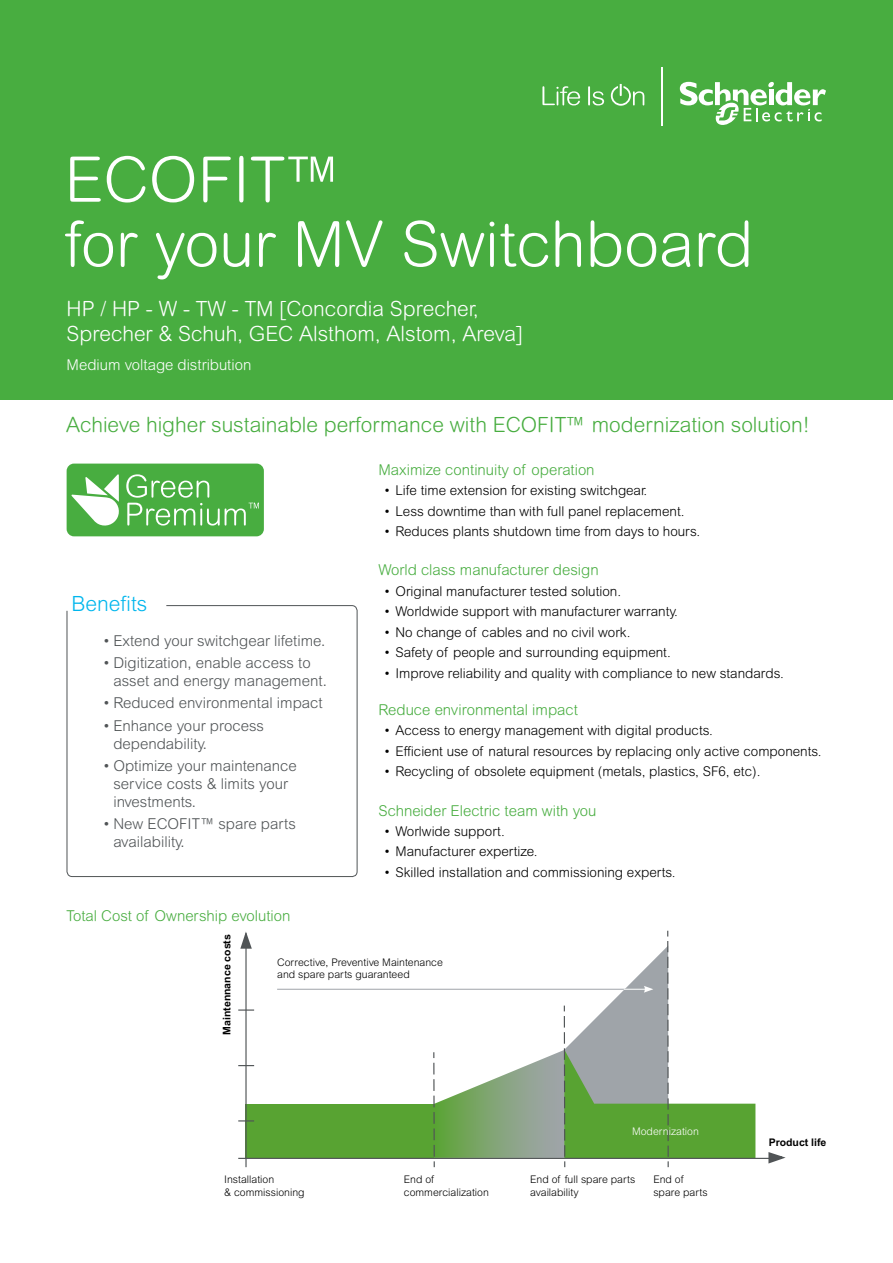
<style>
.page{position:relative;width:893px;height:1263px;background:#fff}
.page>*{position:absolute;margin:0;border:0;box-sizing:border-box;transform-origin:0 0}
.t1{font:300 63px/64.5px "Arial Rounded MT Std";color:#fff}
.t2{font:300 21px/25.2px "Arial Rounded MT Std";color:#fff}
.t3{font:300 21px "Arial Rounded MT Std";color:#48ad40}
.t4{font:300 21px "Arial MT Std";color:#00b6ed}
.t5{font:300 15px/18px "Arial MT Std";color:#505456}
.t6{font:300 15px "Arial Rounded MT Std";color:#48ad40}
.t7{font:300 15px "Arial Rounded MT Std";color:#fff}
.t8{font:300 13.5px "Arial Rounded MT Std";color:#000}
.t9{font:300 10.5px/12.6px "Arial MT Std";color:#000}
.t10{font:700 10.5px "Arial MT Std";color:#000}
.t11{font:300 10.5px "Arial MT Std";color:#fff}
</style>
<div class="page">
<div style="left:0;top:0;width:893px;height:400px;background:#48ad40"></div>
<svg style="left:542px;top:86px;width:38px;height:19px"></svg>
<svg style="left:588px;top:86px;width:16px;height:19px"></svg>
<svg style="left:611px;top:84px;width:33px;height:22px"></svg>
<svg style="left:680px;top:82px;width:146px;height:43px"></svg>
<hr style="left:662px;top:67px;width:1px;height:59px;background:#fff">
<div style="left:245px;top:1104px;width:189px;height:54px;background:#58a332"></div>
<hr style="left:245px;top:933px;width:2px;height:234px;background:#505456">
<hr style="left:238px;top:1158px;width:535px;height:1px;background:#505456">
<svg style="left:240px;top:931px;width:12px;height:19px"></svg>
<svg style="left:767px;top:1152px;width:19px;height:12px"></svg>
<svg style="left:238px;top:1009px;width:16px;height:2px"></svg>
<svg style="left:238px;top:1065px;width:16px;height:1px"></svg>
<svg style="left:238px;top:1120px;width:16px;height:1px"></svg>
<hr style="left:277px;top:989px;width:369px;height:1px;background:#9fa4a9">
<svg style="left:433px;top:931px;width:322px;height:236px"></svg>
<svg style="left:66px;top:605px;width:292px;height:272px"></svg>
<div style="left:67px;top:464px;width:197px;height:72px;background:#48ad40;border-radius:7px"></div>
<svg style="left:71px;top:474px;width:188px;height:52px"></svg>
<h1 class="t1" style="left:65px;top:150px;width:690px">ECOFIT™<br>for your MV Switchboard</h1>
<h2 class="t2" style="left:67px;top:296px;width:458px">HP / HP - W - TW - TM [Concordia Sprecher,<br>Sprecher &amp; Schuh, GEC Alsthom, Alstom, Areva]</h2>
<p class="t7" style="left:67px;top:356px;width:186px">Medium voltage distribution</p>
<h2 class="t3" style="left:66px;top:413px;width:745px">Achieve higher sustainable performance with ECOFIT™ modernization solution!</h2>
<h2 class="t4" style="left:71px;top:592px;width:77px">Benefits</h2>
<p class="t5" style="left:103px;top:632px;width:224px">• Extend your switchgear lifetime.</p>
<p class="t5" style="left:113px;top:654px;width:215px;text-indent:-11px">• Digitization, enable access to asset and energy management.</p>
<p class="t5" style="left:103px;top:694px;width:221px">• Reduced environmental impact</p>
<p class="t5" style="left:113px;top:716px;width:152px;text-indent:-11px">• Enhance your process dependability.</p>
<p class="t5" style="left:113px;top:756px;width:185px;text-indent:-11px">• Optimize your maintenance service costs &amp; limits your investments.</p>
<p class="t5" style="left:113px;top:815px;width:184px;text-indent:-11px">• New ECOFIT™ spare parts availability.</p>
<p class="t6" style="left:67px;top:907px;width:225px">Total Cost of Ownership evolution</p>
<p class="t6" style="left:378px;top:461px;width:218px">Maximize continuity of operation</p>
<p class="t8" style="left:385px;top:483px;width:264px">• Life time extension for existing switchgear.</p>
<p class="t8" style="left:385px;top:503px;width:301px">• Less downtime than with full panel replacement.</p>
<p class="t8" style="left:385px;top:523px;width:317px">• Reduces plants shutdown time from days to hours.</p>
<p class="t6" style="left:378px;top:561px;width:222px">World class manufacturer design</p>
<p class="t8" style="left:385px;top:583px;width:238px">• Original manufacturer tested solution.</p>
<p class="t8" style="left:385px;top:604px;width:295px">• Worldwide support with manufacturer warranty.</p>
<p class="t8" style="left:385px;top:624px;width:247px">• No change of cables and no civil work.</p>
<p class="t8" style="left:385px;top:644px;width:287px">• Safety of people and surrounding equipment.</p>
<p class="t8" style="left:385px;top:665px;width:400px">• Improve reliability and quality with compliance to new standards.</p>
<p class="t6" style="left:378px;top:701px;width:201px">Reduce environmental impact</p>
<p class="t8" style="left:385px;top:723px;width:330px">• Access to energy management with digital products.</p>
<p class="t8" style="left:385px;top:743px;width:438px">• Efficient use of natural resources by replacing only active components.</p>
<p class="t8" style="left:385px;top:764px;width:377px">• Recycling of obsolete equipment (metals, plastics, SF6, etc).</p>
<p class="t6" style="left:378px;top:802px;width:219px">Schneider Electric team with you</p>
<p class="t8" style="left:385px;top:823px;width:121px">• Worlwide support.</p>
<p class="t8" style="left:385px;top:844px;width:154px">• Manufacturer expertize.</p>
<p class="t8" style="left:385px;top:864px;width:292px">• Skilled installation and commissioning experts.</p>
<p class="t10" style="left:221px;top:1034px;width:102px;rotate:-90deg">Maintennance costs</p>
<p class="t9" style="left:277px;top:955px;width:167px">Corrective, Preventive Maintenance and spare parts guaranteed</p>
<p class="t11" style="left:632px;top:1126px;width:68px">Modernization</p>
<p class="t9" style="left:224px;top:1173px;width:82px">Installation<br>&amp; commissioning</p>
<p class="t9" style="left:404px;top:1173px;width:87px">End of commercialization</p>
<p class="t9" style="left:530px;top:1173px;width:107px">End of full spare parts availability</p>
<p class="t9" style="left:653px;top:1173px;width:56px">End of spare parts</p>
<p class="t10" style="left:769px;top:1136px;width:59px">Product life</p>
</div>
